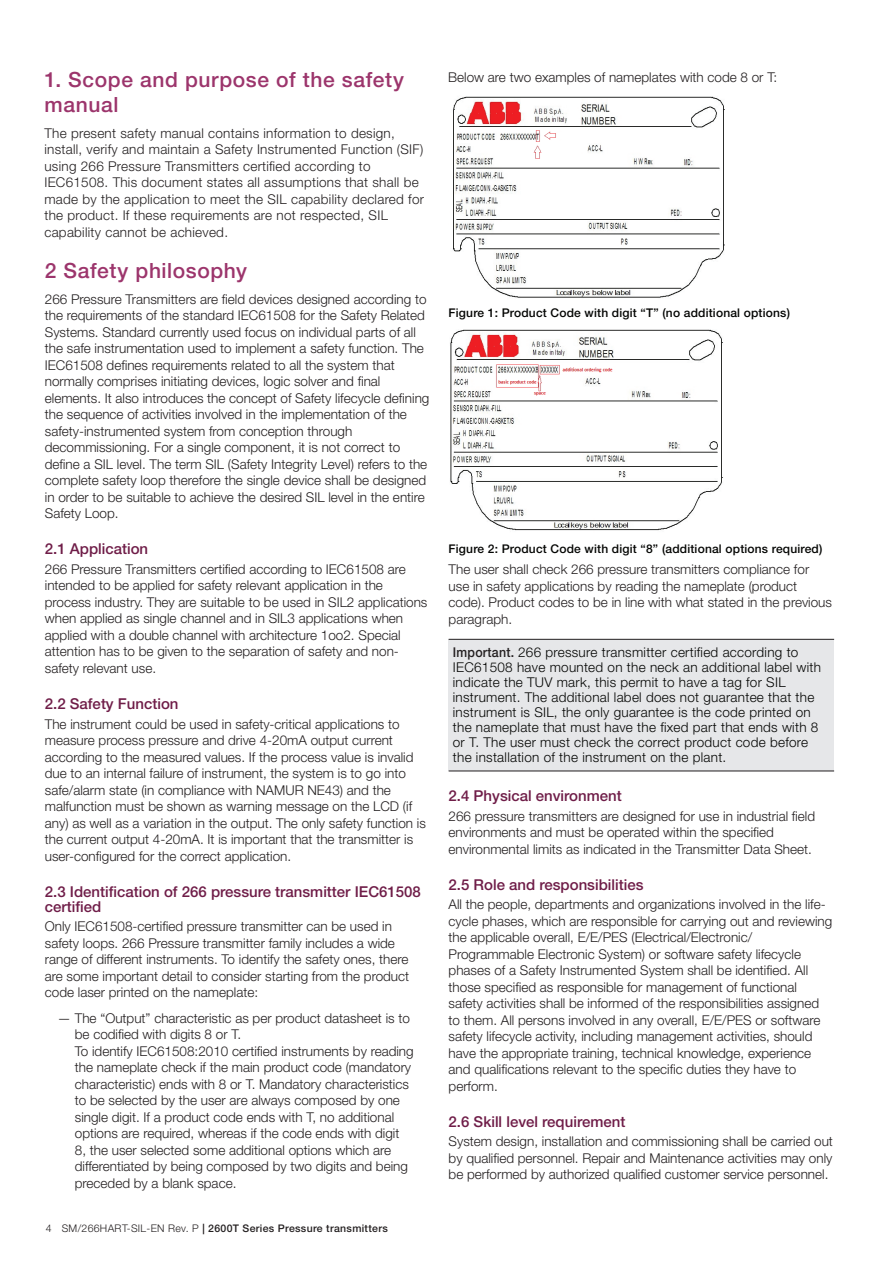
<style>
.page{position:relative;width:893px;height:1263px;background:#fff}
.page>*{position:absolute;margin:0;border:0;box-sizing:border-box;transform-origin:0 0}
.t1{font:500 21px/24.8px "Helvetica Neue LT Std";letter-spacing:.03em;color:#9c356c}
.t2{font:500 15px/15px "Helvetica Neue LT Std";color:#6f1d48}
.t3{font:300 13.5px/16.5px "Helvetica Neue LT Std";color:#231f20}
.t4{font:300 13.5px/15px "Helvetica Neue LT Std";letter-spacing:.02em;color:#040503}
.t5{font:300 13.5px/16.5px "Helvetica Neue LT Std";letter-spacing:.02em;color:#231f20}
.t6{font:500 12px "Helvetica Neue LT Std";letter-spacing:.015em;color:#040503}
.t7{font:500 10.5px "Helvetica Neue LT Std";letter-spacing:.03em;color:#231f20}
.s1{font-weight:300}
.s2{font-weight:500;color:#231f20}
</style>
<div class="page">
<img style="left:450px;top:329px;width:273px;height:202px">
<img style="left:453px;top:96px;width:272px;height:202px">
<div style="left:449px;top:639px;width:385px;height:132px;background:#e6e7e9"></div>
<hr style="left:449px;top:639px;width:385px;height:1px;background:#231f20">
<hr style="left:449px;top:771px;width:385px;height:1px;background:#231f20">
<h1 class="t1" style="left:44px;top:67px;width:361px">1. Scope and purpose of the safety manual</h1>
<p class="t5" style="left:44px;top:124px;width:381px">The present safety manual contains information to design, install, verify and maintain a Safety Instrumented Function (SIF) using 266 Pressure Transmitters certified according to IEC61508. This document states all assumptions that shall be made by the application to meet the SIL capability declared for the product. If these requirements are not respected, SIL capability cannot be achieved.</p>
<h1 class="t1" style="left:45px;top:258px;width:204px">2 Safety philosophy</h1>
<p class="t3" style="left:45px;top:291px;width:386px">266 Pressure Transmitters are field devices designed according to the requirements of the standard IEC61508 for the Safety Related Systems. Standard currently used focus on individual parts of all the safe instrumentation used to implement a safety function. The IEC61508 defines requirements related to all the system that normally comprises initiating devices, logic solver and final elements. It also introduces the concept of Safety lifecycle defining the sequence of activities involved in the implementation of the safety-instrumented system from conception through decommissioning. For a single component, it is not correct to define a SIL level. The term SIL (Safety Integrity Level) refers to the complete safety loop therefore the single device shall be designed in order to be suitable to achieve the desired SIL level in the entire Safety Loop.</p>
<p class="t2" style="left:45px;top:541px;width:105px">2.1 Application</p>
<p class="t3" style="left:45px;top:561px;width:384px">266 Pressure Transmitters certified according to IEC61508 are intended to be applied for safety relevant application in the process industry. They are suitable to be used in SIL2 applications when applied as single channel and in SIL3 applications when applied with a double channel with architecture 1oo2. Special attention has to be given to the separation of safety and non&shy;safety relevant use.</p>
<p class="t2" style="left:45px;top:696px;width:135px">2.2 Safety Function</p>
<p class="t3" style="left:45px;top:715px;width:383px">The instrument could be used in safety-critical applications to measure process pressure and drive 4-20mA output current according to the measured values. If the process value is invalid due to an internal failure of instrument, the system is to go into safe/alarm state (in compliance with NAMUR NE43) and the malfunction must be shown as warning message on the LCD (if any) as well as a variation in the output. The only safety function is the current output 4-20mA. It is important that the transmitter is user-configured for the correct application.</p>
<p class="t2" style="left:45px;top:883px;width:378px">2.3 Identification of 266 pressure transmitter IEC61508 certified</p>
<p class="t3" style="left:45px;top:918px;width:366px">Only IEC61508-certified pressure transmitter can be used in safety loops. 266 Pressure transmitter family includes a wide range of different instruments. To identify the safety ones, there are some important detail to consider starting from the product code laser printed on the nameplate:</p>
<p class="t3" style="left:75px;top:1009px;width:340px;text-indent:-17px">— The “Output” characteristic as per product datasheet is to be codified with digits 8 or T.<br>To identify IEC61508:2010 certified instruments by reading the nameplate check if the main product code (mandatory characteristic) ends with 8 or T. Mandatory characteristics to be selected by the user are always composed by one single digit. If a product code ends with T, no additional options are required, whereas if the code ends with digit 8, the user selected some additional options which are differentiated by being composed by two digits and being preceded by a blank space.</p>
<p class="t7" style="left:46px;top:1222px;width:343px"><span class="s1">4 SM/266HART-SIL-EN Rev. P</span> | 2600T Series Pressure transmitters</p>
<p class="t3" style="left:448px;top:69px;width:330px">Below are two examples of nameplates with code 8 or T:</p>
<p class="t6" style="left:449px;top:306px;width:343px">Figure 1: Product Code with digit “T” (no additional options)</p>
<p class="t6" style="left:449px;top:541px;width:375px">Figure 2: Product Code with digit “8” (additional options required)</p>
<p class="t3" style="left:449px;top:561px;width:385px">The user shall check 266 pressure transmitters compliance for use in safety applications by reading the nameplate (product code). Product codes to be in line with what stated in the previous paragraph.</p>
<p class="t4" style="left:453px;top:645px;width:370px"><span class="s2">Important.</span> 266 pressure transmitter certified according to IEC61508 have mounted on the neck an additional label with indicate the TUV mark, this permit to have a tag for SIL instrument. The additional label does not guarantee that the instrument is SIL, the only guarantee is the code printed on the nameplate that must have the fixed part that ends with 8 or T. The user must check the correct product code before the installation of the instrument on the plant.</p>
<p class="t2" style="left:449px;top:788px;width:175px">2.4 Physical environment</p>
<p class="t3" style="left:449px;top:807px;width:368px">266 pressure transmitters are designed for use in industrial field environments and must be operated within the specified environmental limits as indicated in the Transmitter Data Sheet.</p>
<p class="t2" style="left:449px;top:877px;width:196px">2.5 Role and responsibilities</p>
<p class="t3" style="left:449px;top:896px;width:385px">All the people, departments and organizations involved in the life&shy;cycle phases, which are responsible for carrying out and reviewing the applicable overall, E/E/PES (Electrical/Electronic/ Programmable Electronic System) or software safety lifecycle phases of a Safety Instrumented System shall be identified. All those specified as responsible for management of functional safety activities shall be informed of the responsibilities assigned to them. All persons involved in any overall, E/E/PES or software safety lifecycle activity, including management activities, should have the appropriate training, technical knowledge, experience and qualifications relevant to the specific duties they have to perform.</p>
<p class="t2" style="left:449px;top:1114px;width:178px">2.6 Skill level requirement</p>
<p class="t3" style="left:449px;top:1133px;width:386px;text-align:justify">System design, installation and commissioning shall be carried out by qualified personnel. Repair and Maintenance activities may only be performed by authorized qualified customer service personnel.</p>
</div>
